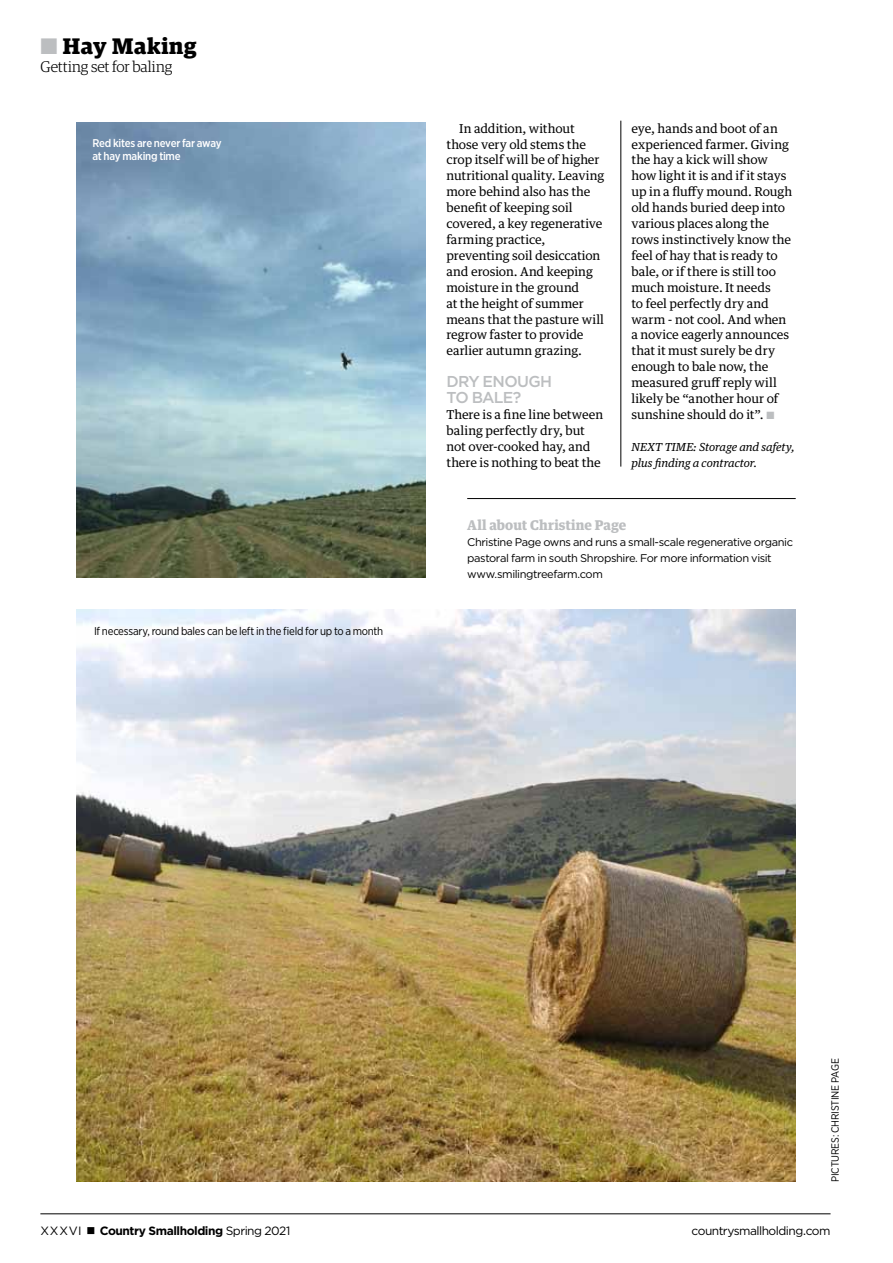
<style>
.page{position:relative;width:893px;height:1263px;background:#fff}
.page>*{position:absolute;margin:0;border:0;box-sizing:border-box;transform-origin:0 0}
.t1{font:700 22.5px "Guardian Egyp";letter-spacing:.025em;color:#000}
.t2{font:500 15.75px/15.9px "Gotham";letter-spacing:-.045em;color:#bcbec0}
.t3{font:300 15.45px "Guardian Egyp";color:#000}
.t4{font:900 13.5px "Guardian Text Egyp";color:#bcbec0}
.t5{font:12.3px/15.9px "Guardian Text Egyp";letter-spacing:-.005em;color:#000}
.t6{font:700 12px "Gotham";letter-spacing:-.04em;color:#000}
.t7{font:12px "Gotham";letter-spacing:-.045em;color:#000}
.t8{font:11.25px "Gotham Narrow";letter-spacing:-.02em;color:#000}
.t9{font:500 11.25px/13.5px "Gotham Narrow";letter-spacing:-.02em;color:#fff}
.t10{font:11.1px/15.9px "Gotham";letter-spacing:-.04em;color:#000}
.t11{font:italic 11.1px/15.9px "Guardian Text Egyp";letter-spacing:-.005em;color:#000}
.t12{font:10.5px "Gotham Narrow";letter-spacing:-.015em;color:#000}
.s1{color:#bcbec0}
.s2{font-weight:400}
</style>
<div class="page">
<img style="left:77px;top:610px;width:719px;height:572px">
<hr style="left:467px;top:498px;width:329px;height:1px;background:#000">
<hr style="left:621px;top:121px;width:1px;height:346px;background:#000">
<img style="left:77px;top:122px;width:348px;height:456px">
<hr style="left:40px;top:1213px;width:791px;height:1px;background:#000">
<h1 class="t1" style="left:40px;top:29px;width:158px"><span class="s1">■</span> Hay Making</h1>
<p class="t3" style="left:40px;top:57px;width:134px">Getting set for baling</p>
<p class="t9" style="left:92px;top:136px;width:131px">Red kites are never far away at hay making time</p>
<p class="t8" style="left:94px;top:624px;width:291px">If necessary, round bales can be left in the field for up to a month</p>
<p class="t5" style="left:446px;top:119px;width:159px;text-indent:13px">In addition, without those very old stems the crop itself will be of higher nutritional quality. Leaving more behind also has the benefit of keeping soil covered, a key regenerative farming practice, preventing soil desiccation and erosion. And keeping moisture in the ground<br>at the height of summer means that the pasture will regrow faster to provide earlier autumn grazing.</p>
<p class="t2" style="left:446px;top:373px;width:107px">DRY ENOUGH<br>TO BALE?</p>
<p class="t5" style="left:446px;top:405px;width:158px">There is a fine line between baling perfectly dry, but not over-cooked hay, and there is nothing to beat the</p>
<p class="t5" style="left:631px;top:119px;width:162px">eye, hands and boot of an experienced farmer. Giving the hay a kick will show how light it is and if it stays up in a fluffy mound. Rough old hands buried deep into various places along the rows instinctively know the feel of hay that is ready to bale, or if there is still too much moisture. It needs<br>to feel perfectly dry and warm - not cool. And when a novice eagerly announces that it must surely be dry enough to bale now, the measured gruff reply will likely be “another hour of sunshine should do it”. <span class="s1">■</span></p>
<p class="t11" style="left:631px;top:438px;width:165px">NEXT TIME: Storage and safety, plus finding a contractor.</p>
<p class="t4" style="left:467px;top:514px;width:161px">All about Christine Page</p>
<p class="t10" style="left:467px;top:534px;width:327px">Christine Page owns and runs a small-scale regenerative organic pastoral farm in south Shropshire. For more information visit www.smilingtreefarm.com</p>
<p class="t12" style="left:829px;top:1182px;width:125px;rotate:-90deg">PICTURES: CHRISTINE PAGE</p>
<p class="t6" style="left:40px;top:1223px;width:251px"><span class="s2">XXXVI</span> ■ Country Smallholding <span class="s2">Spring 2021</span></p>
<p class="t7" style="left:692px;top:1223px;width:140px">countrysmallholding.com</p>
</div>
